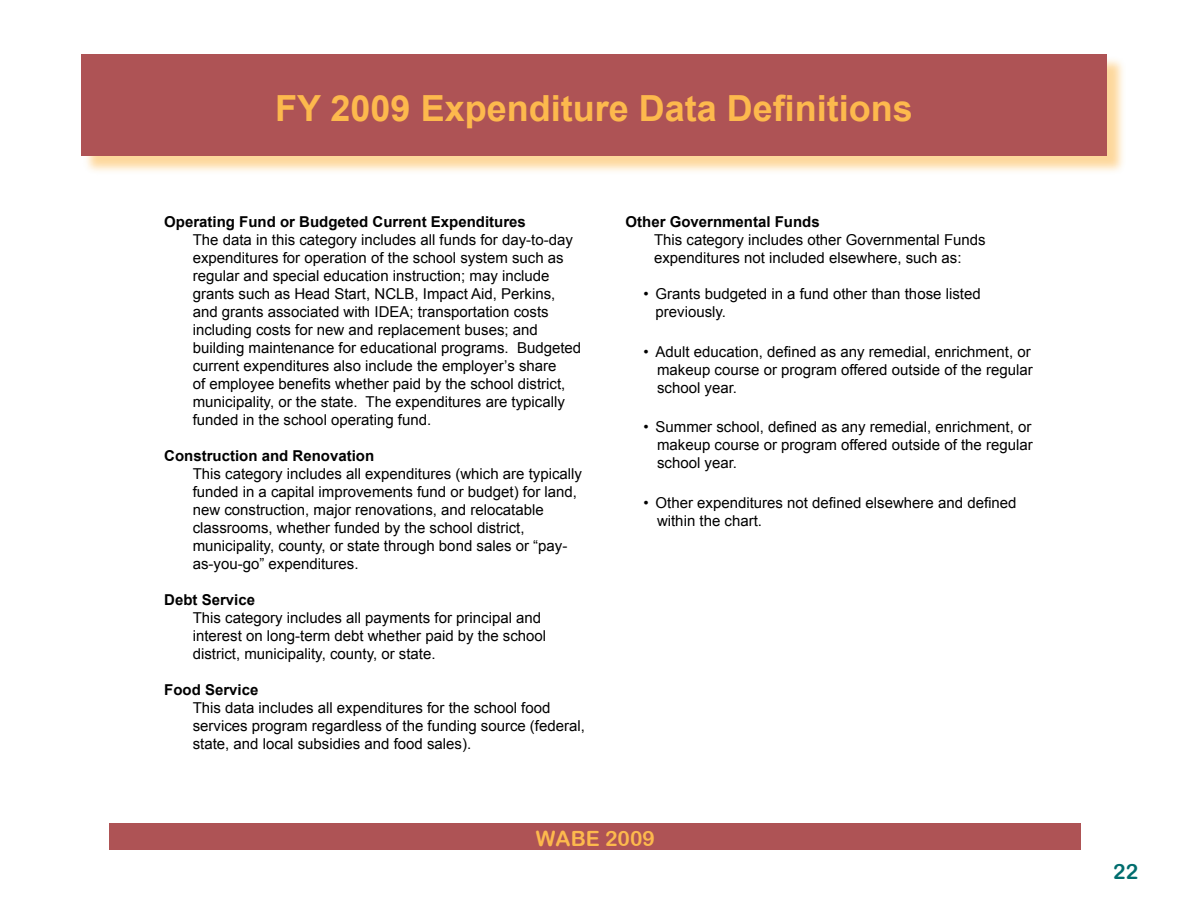
<style>
.page{position:relative;width:1188px;height:918px;background:#fff}
.page>*{position:absolute;margin:0;border:0;box-sizing:border-box;transform-origin:0 0}
.t1{font:700 36px "Arial";color:#fdb94d}
.t2{font:21px "Arial Rounded MT Bold";color:#fdb94d}
.t3{font:21px "Arial Rounded MT Bold";color:#006d6e}
.t4{font:15px/18px "Arial";color:#000}
.t5{font:700 15px "Arial";color:#000}
</style>
<div class="page">
<div style="left:82px;top:54px;width:1044px;height:122px;background:#fdb94d;opacity:.75"></div>
<div style="left:81px;top:54px;width:1026px;height:102px;background:#ae5355"></div>
<div style="left:110px;top:824px;width:972px;height:26px;background:#ae5355"></div>
<h1 class="t1" style="left:275px;top:84px;width:639px">FY 2009 Expenditure Data Definitions</h1>
<p class="t5" style="left:164px;top:212px;width:363px">Operating Fund or Budgeted Current Expenditures</p>
<p class="t4" style="left:193px;top:231px;width:390px">The data in this category includes all funds for day-to-day expenditures for operation of the school system such as regular and special education instruction; may include grants such as Head Start, NCLB, Impact Aid, Perkins, and grants associated with IDEA; transportation costs including costs for new and replacement buses; and building maintenance for educational programs. Budgeted current expenditures also include the employer’s share<br>of employee benefits whether paid by the school district, municipality, or the state. The expenditures are typically funded in the school operating fund.</p>
<p class="t5" style="left:164px;top:446px;width:212px">Construction and Renovation</p>
<p class="t4" style="left:193px;top:465px;width:391px">This category includes all expenditures (which are typically funded in a capital improvements fund or budget) for land, new construction, major renovations, and relocatable classrooms, whether funded by the school district, municipality, county, or state through bond sales or “pay&shy;as-you-go” expenditures.</p>
<p class="t5" style="left:164px;top:590px;width:92px">Debt Service</p>
<p class="t4" style="left:193px;top:609px;width:355px">This category includes all payments for principal and interest on long-term debt whether paid by the school district, municipality, county, or state.</p>
<p class="t5" style="left:164px;top:680px;width:96px">Food Service</p>
<p class="t4" style="left:193px;top:699px;width:394px">This data includes all expenditures for the school food services program regardless of the funding source (federal, state, and local subsidies and food sales).</p>
<p class="t5" style="left:626px;top:212px;width:196px">Other Governmental Funds</p>
<p class="t4" style="left:654px;top:231px;width:333px">This category includes other Governmental Funds expenditures not included elsewhere, such as:</p>
<p class="t4" style="left:656px;top:285px;width:327px">Grants budgeted in a fund other than those listed previously.</p>
<p class="t4" style="left:656px;top:342px;width:379px">Adult education, defined as any remedial, enrichment, or makeup course or program offered outside of the regular school year.</p>
<p class="t4" style="left:656px;top:418px;width:379px;text-align:justify">Summer school, defined as any remedial, enrichment, or makeup course or program offered outside of the regular school year.</p>
<p class="t4" style="left:656px;top:494px;width:363px">Other expenditures not defined elsewhere and defined within the chart.</p>
<p class="t4" style="left:644px;top:285px;width:7px">•</p>
<p class="t4" style="left:644px;top:342px;width:7px">•</p>
<p class="t4" style="left:644px;top:418px;width:7px">•</p>
<p class="t4" style="left:644px;top:494px;width:7px">•</p>
<h2 class="t2" style="left:536px;top:826px;width:121px">WABE 2009</h2>
<h2 class="t3" style="left:1113px;top:859px;width:26px">22</h2>
</div>
